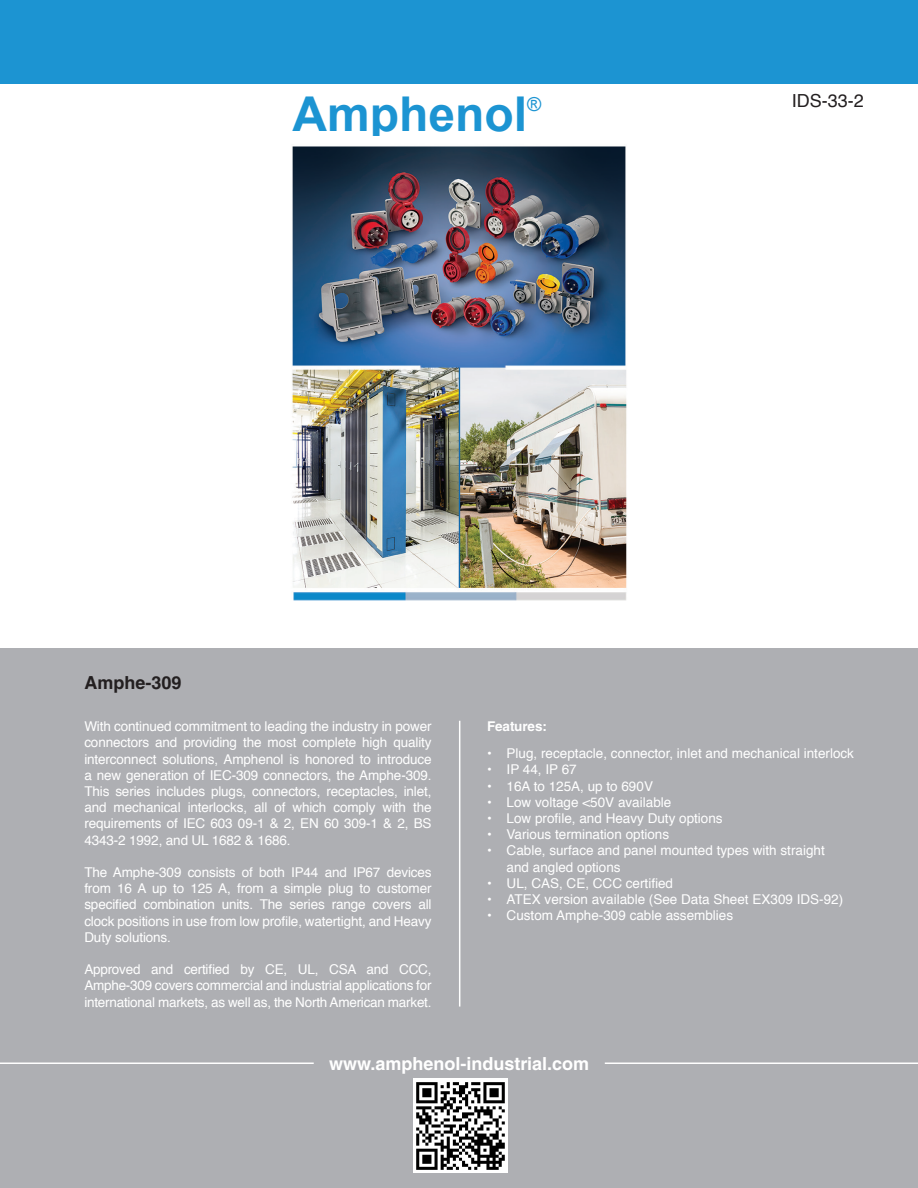
<style>
.page{position:relative;width:918px;height:1188px;background:#fff}
.page>*{position:absolute;margin:0;border:0;box-sizing:border-box;transform-origin:0 0}
.t1{font:700 48px "Arial";color:#1c94d2}
.t2{font:19.2px "Arial";color:#1c94d2}
.t3{font:700 18px "Helvetica LT Std";color:#fff}
.t4{font:700 18px "Helvetica LT Std";color:#231f20}
.t5{font:18px "Helvetica";color:#231f20}
.t6{font:13.5px/16.2px "Helvetica";color:#fff;text-align:justify}
.t7{font:700 13.5px "Helvetica LT Std";color:#fff}
</style>
<div class="page">
<img style="left:292px;top:146px;width:335px;height:455px">
<div style="left:0;top:648px;width:918px;height:540px;background:#aeafb3"></div>
<hr style="left:0;top:1063px;width:314px;height:1px;background:#fff">
<hr style="left:605px;top:1063px;width:313px;height:1px;background:#fff">
<img style="left:413px;top:1079px;width:95px;height:94px">
<hr style="left:459px;top:721px;width:1px;height:286px;background:#fff">
<div style="left:0;top:0;width:918px;height:83px;background:#1c94d2"></div>
<h1 class="t1" style="left:292px;top:82px;width:236px">Amphenol</h1>
<h2 class="t2" style="left:527px;top:92px;width:16px">®</h2>
<h3 class="t5" style="left:792px;top:86px;width:74px">IDS-33-2</h3>
<h3 class="t4" style="left:84px;top:672px;width:99px">Amphe-309</h3>
<p class="t6" style="left:84px;top:719px;width:349px">With continued commitment to leading the industry in power connectors and providing the most complete high quality interconnect solutions, Amphenol is honored to introduce a new generation of IEC-309 connectors, the Amphe-309.<br>This series includes plugs, connectors, receptacles, inlet, and mechanical interlocks, all of which comply with the requirements of IEC 603 09-1 &amp; 2, EN 60 309-1 &amp; 2, BS 4343-2 1992, and UL 1682 &amp; 1686.</p>
<p class="t6" style="left:84px;top:865px;width:349px">The Amphe-309 consists of both IP44 and IP67 devices from 16 A up to 125 A, from a simple plug to customer specified combination units. The series range covers all clock positions in use from low profile, watertight, and Heavy Duty solutions.</p>
<p class="t6" style="left:84px;top:962px;width:349px">Approved and certified by CE, UL, CSA and CCC, Amphe-309 covers commercial and industrial applications for international markets, as well as, the North American market.</p>
<p class="t7" style="left:487px;top:718px;width:61px">Features:</p>
<p class="t6" style="left:487px;top:746px;width:368px">• Plug, receptacle, connector, inlet and mechanical interlock</p>
<p class="t6" style="left:487px;top:762px;width:91px">• IP 44, IP 67</p>
<p class="t6" style="left:487px;top:778px;width:167px">• 16A to 125A, up to 690V</p>
<p class="t6" style="left:487px;top:794px;width:186px">• Low voltage &lt;50V available</p>
<p class="t6" style="left:487px;top:811px;width:237px">• Low profile, and Heavy Duty options</p>
<p class="t6" style="left:487px;top:827px;width:184px">• Various termination options</p>
<p class="t6" style="left:507px;top:843px;width:320px;text-indent:-19px">• Cable, surface and panel mounted types with straight and angled options</p>
<p class="t6" style="left:487px;top:875px;width:188px">• UL, CAS, CE, CCC certified</p>
<p class="t6" style="left:487px;top:892px;width:358px">• ATEX version available (See Data Sheet EX309 IDS-92)</p>
<p class="t6" style="left:487px;top:908px;width:248px">• Custom Amphe-309 cable assemblies</p>
<h3 class="t3" style="left:329px;top:1053px;width:262px">www.amphenol-industrial.com</h3>
</div>
